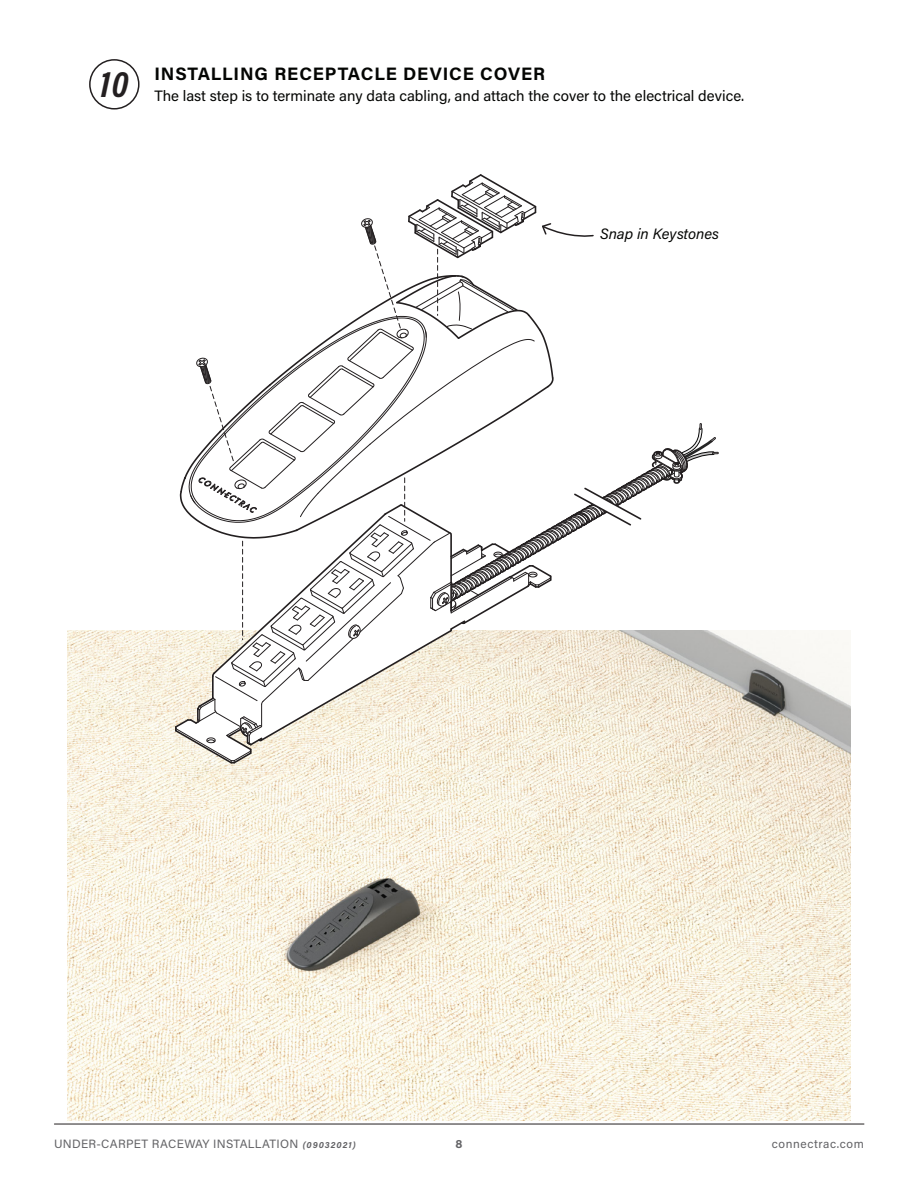
<style>
.page{position:relative;width:918px;height:1188px;background:#fff}
.page>*{position:absolute;margin:0;border:0;box-sizing:border-box;transform-origin:0 0}
.t1{font:italic 700 37.5px "Acumin Pro Cond";color:#231f20}
.t2{font:700 18px "Acumin Pro";letter-spacing:.045em;color:#040503}
.t3{font:15px "Acumin Pro";color:#040503}
.t4{font:italic 15px "Acumin Pro";color:#040503}
.t5{font:12px "Acumin Pro";letter-spacing:.03em;color:#636366}
.t6{font:12px "Acumin Pro";letter-spacing:.05em;color:#636366}
.t7{font:700 12px "Acumin Pro";color:#636366}
.s1{font-weight:700;font-style:italic;font-size:9px}
</style>
<div class="page">
<hr style="left:54px;top:1124px;width:810px;height:1px;background:#231f20">
<img style="left:68px;top:631px;width:782px;height:489px">
<div style="left:89px;top:59px;width:51px;height:51px;border:2px solid #231f20;border-radius:50%"></div>
<svg style="left:174px;top:174px;width:545px;height:591px"></svg>
<p class="t1" style="left:100px;top:59px;width:30px">10</p>
<p class="t2" style="left:154px;top:61px;width:392px">INSTALLING RECEPTACLE DEVICE COVER</p>
<p class="t3" style="left:154px;top:85px;width:591px">The last step is to terminate any data cabling, and attach the cover to the electrical device.</p>
<p class="t4" style="left:600px;top:223px;width:120px">Snap in Keystones</p>
<p class="t5" style="left:54px;top:1136px;width:303px">UNDER-CARPET RACEWAY INSTALLATION <span class="s1">(09032021)</span></p>
<p class="t7" style="left:456px;top:1136px;width:9px">8</p>
<p class="t6" style="left:772px;top:1136px;width:94px">connectrac.com</p>
</div>
